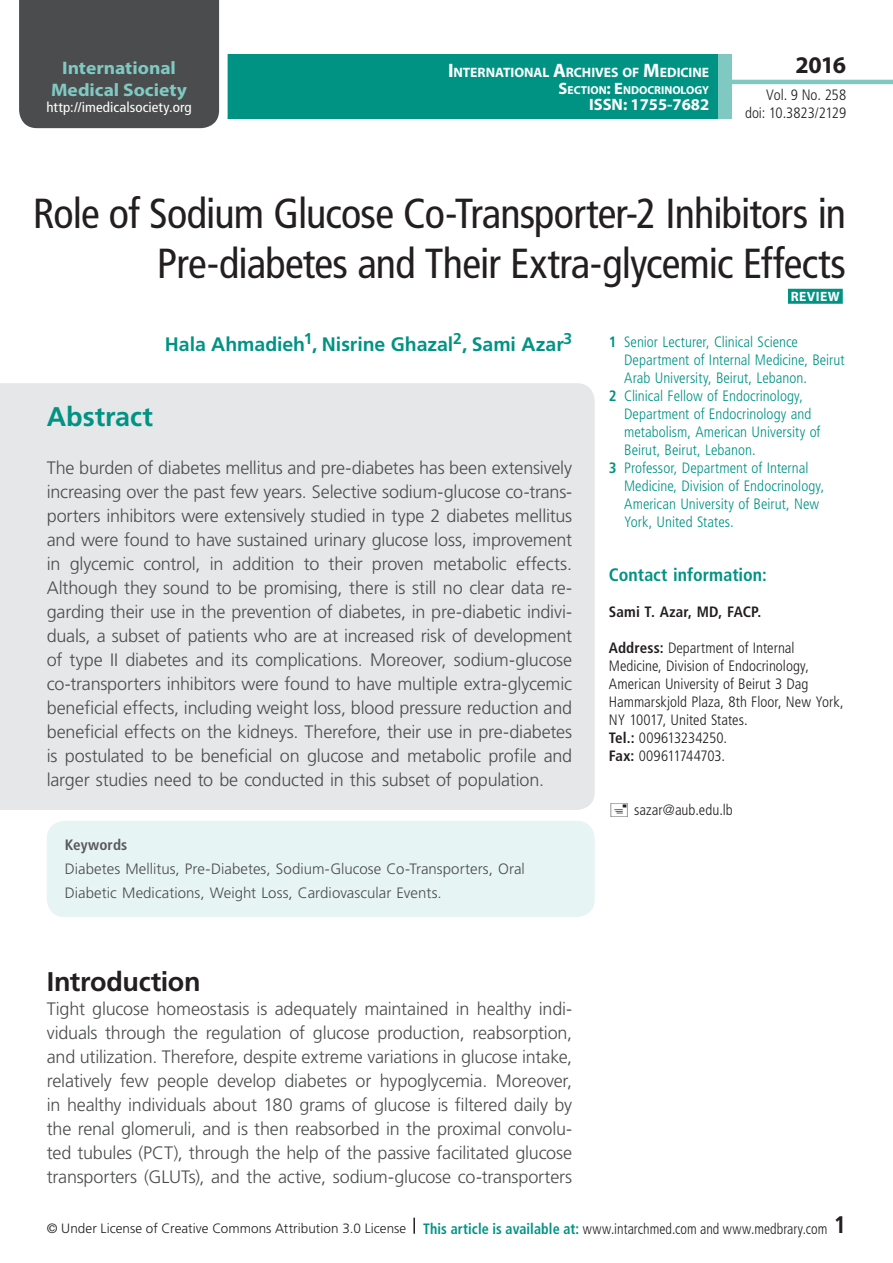
<style>
.page{position:relative;width:893px;height:1263px;background:#fff}
.page>*{position:absolute;margin:0;border:0;box-sizing:border-box;transform-origin:0 0}
.t1{font:condensed 42px/50.4px "Frutiger LT Std";letter-spacing:-.02em;color:#231f20;text-align:right}
.t2{font:700 27px "Frutiger LT Std";letter-spacing:-.015em;color:#231f20}
.t3{font:700 27px "Frutiger LT Std";letter-spacing:-.005em;color:#009384}
.t4{font:700 24px "Myriad Pro";color:#231f20}
.t5{font:700 condensed 24px "Frutiger LT Std";color:#231f20}
.t6{font:700 19.5px "Frutiger LT Std";letter-spacing:-.005em;color:#009384}
.t7{font:700 18.15px/21.8px "Myriad Pro";color:#80c9c2;text-align:center;scale:1.07 1}
.t8{font:300 18px/24px "Frutiger LT Std";letter-spacing:-.01em;color:#4b4c4d;text-align:justify}
.t9{font:700 condensed 18px "Frutiger LT Std";color:#009384}
.t10{font:700 16.5px "Myriad Pro";color:#fff}
.t11{font:300 condensed 15px "Frutiger LT Std";color:#009384}
.t12{font:300 condensed 15px/18px "Frutiger LT Std";color:#231f20;text-align:right}
.t13{font:300 15px/24px "Frutiger LT Std";letter-spacing:.005em;color:#4b4c4d}
.t14{font:700 condensed 15px "Frutiger LT Std";letter-spacing:.01em;color:#231f20}
.t15{font:700 condensed 15px "Frutiger LT Std";letter-spacing:.005em;color:#57585a}
.t16{font:condensed 13.95px "Frutiger LT Std";letter-spacing:.005em;color:#fff;scale:1.07 1}
.t17{font:700 13.65px "Myriad Pro";letter-spacing:-.005em;color:#fff}
.t18{font:300 13.5px "Frutiger LT Std";letter-spacing:.005em;color:#231f20}
.t19{font:700 13.5px "Myriad Pro";letter-spacing:.03em;color:#fff}
.t20{font:700 11.55px "Myriad Pro";color:#fff}
.s1{font-size:19.5px}
.s2{font-size:16.5px}
.s3{font-weight:700}
.s4{font-weight:700;font-stretch:condensed;font-size:15px;color:#009384}
.s5{font-stretch:condensed;font-size:15px}
</style>
<div class="page">
<div style="left:23px;top:54px;width:762px;height:65px;background:#009384"></div>
<div style="left:19px;top:0;width:209px;height:129px;background:#4b4c4d"></div>
<div style="left:732px;top:36px;width:161px;height:94px;background:#fff"></div>
<hr style="left:730px;top:80px;width:163px;height:4px;background:#80c9c2">
<div style="left:718px;top:54px;width:14px;height:65px;background:#80c9c2"></div>
<svg style="left:413px;top:1218px;width:2px;height:16px"></svg>
<div style="left:0;top:383px;width:595px;height:427px;background:#e6e7e9"></div>
<div style="left:788px;top:289px;width:55px;height:15px;background:#009384"></div>
<div style="left:47px;top:821px;width:548px;height:96px;background:#e6f4f3;border-radius:18px"></div>
<p class="t7" style="left:51px;top:56px;width:129px">International<br>Medical Society</p>
<p class="t16" style="left:46px;top:99px;width:137px">http://imedicalsociety.org</p>
<p class="t17" style="left:448px;top:64px;width:263px"><span class="s1">I</span>NTERNATIONAL <span class="s1">A</span>RCHIVES OF <span class="s1">M</span>EDICINE</p>
<p class="t20" style="left:559px;top:82px;width:152px"><span class="s2">S</span>ECTION<span class="s2">: E</span>NDOCRINOLOGY</p>
<p class="t10" style="left:589px;top:94px;width:122px">ISSN: 1755-7682</p>
<h3 class="t4" style="left:795px;top:49px;width:52px">2016</h3>
<p class="t12" style="left:745px;top:86px;width:103px">Vol. 9 No. 258 doi: 10.3823/2129</p>
<h1 class="t1" style="left:33px;top:188px;width:815px">Role of Sodium Glucose Co-Transporter-2 Inhibitors in<br>Pre-diabetes and Their Extra-glycemic Effects</h1>
<p class="t19" style="left:791px;top:287px;width:51px">REVIEW</p>
<p class="t6" style="left:165px;top:333px;width:409px">Hala Ahmadieh<sup>1</sup>, Nisrine Ghazal<sup>2</sup>, Sami Azar<sup>3</sup></p>
<p class="t11" style="left:609px;top:334px;width:191px"><span class="s3">1</span> Senior Lecturer, Clinical Science</p>
<p class="t11" style="left:624px;top:352px;width:222px">Department of Internal Medicine, Beirut</p>
<p class="t11" style="left:624px;top:370px;width:184px">Arab University, Beirut, Lebanon.</p>
<p class="t11" style="left:609px;top:388px;width:196px"><span class="s3">2</span> Clinical Fellow of Endocrinology,</p>
<p class="t11" style="left:624px;top:406px;width:189px">Department of Endocrinology and</p>
<p class="t11" style="left:624px;top:424px;width:198px">metabolism, American University of</p>
<p class="t11" style="left:624px;top:442px;width:133px">Beirut, Beirut, Lebanon.</p>
<p class="t11" style="left:609px;top:460px;width:201px"><span class="s3">3</span> Professor, Department of Internal</p>
<p class="t11" style="left:624px;top:478px;width:202px">Medicine, Division of Endocrinology,</p>
<p class="t11" style="left:624px;top:496px;width:197px">American University of Beirut, New</p>
<p class="t11" style="left:624px;top:514px;width:111px">York, United States.</p>
<p class="t9" style="left:609px;top:564px;width:159px">Contact information:</p>
<p class="t14" style="left:609px;top:603px;width:154px">Sami T. Azar, MD, FACP.</p>
<p class="t12" style="left:609px;top:639px;width:236px;text-align:left"><span class="s3">Address:</span> Department of Internal<br>Medicine, Division of Endocrinology,<br>American University of Beirut 3 Dag<br>Hammarskjold Plaza, 8th Floor, New York,<br>NY 10017, United States.<br><span class="s3">Tel.:</span> 009613234250.<br><span class="s3">Fax:</span> 009611744703.</p>
<h2 class="t3" style="left:47px;top:401px;width:108px">Abstract</h2>
<p class="t8" style="left:47px;top:456px;width:527px">The burden of diabetes mellitus and pre-diabetes has been extensively increasing over the past few years. Selective sodium-glucose co-trans&shy;porters inhibitors were extensively studied in type 2 diabetes mellitus and were found to have sustained urinary glucose loss, improvement in glycemic control, in addition to their proven metabolic effects.<br>Although they sound to be promising, there is still no clear data re&shy;garding their use in the prevention of diabetes, in pre-diabetic indivi&shy;duals, a subset of patients who are at increased risk of development of type II diabetes and its complications. Moreover, sodium-glucose co-transporters inhibitors were found to have multiple extra-glycemic beneficial effects, including weight loss, blood pressure reduction and beneficial effects on the kidneys. Therefore, their use in pre-diabetes is postulated to be beneficial on glucose and metabolic profile and larger studies need to be conducted in this subset of population.</p>
<p class="t15" style="left:65px;top:836px;width:64px">Keywords</p>
<p class="t13" style="left:65px;top:857px;width:462px">Diabetes Mellitus, Pre-Diabetes, Sodium-Glucose Co-Transporters, Oral<br>Diabetic Medications, Weight Loss, Cardiovascular Events.</p>
<p class="t12" style="left:634px;top:801px;width:100px">sazar@aub.edu.lb</p>
<h2 class="t2" style="left:47px;top:966px;width:155px">Introduction</h2>
<p class="t8" style="left:47px;top:997px;width:527px">Tight glucose homeostasis is adequately maintained in healthy indi&shy;viduals through the regulation of glucose production, reabsorption, and utilization. Therefore, despite extreme variations in glucose intake, relatively few people develop diabetes or hypoglycemia. Moreover, in healthy individuals about 180 grams of glucose is filtered daily by the renal glomeruli, and is then reabsorbed in the proximal convolu&shy;ted tubules (PCT), through the help of the passive facilitated glucose transporters (GLUTs), and the active, sodium-glucose co-transporters</p>
<p class="t18" style="left:47px;top:1220px;width:782px">© Under License of Creative Commons Attribution 3.0 License <span class="s4">This article is available at:</span> <span class="s5">www.intarchmed.com and www.medbrary.com</span></p>
<h3 class="t5" style="left:834px;top:1210px;width:14px">1</h3>
</div>
